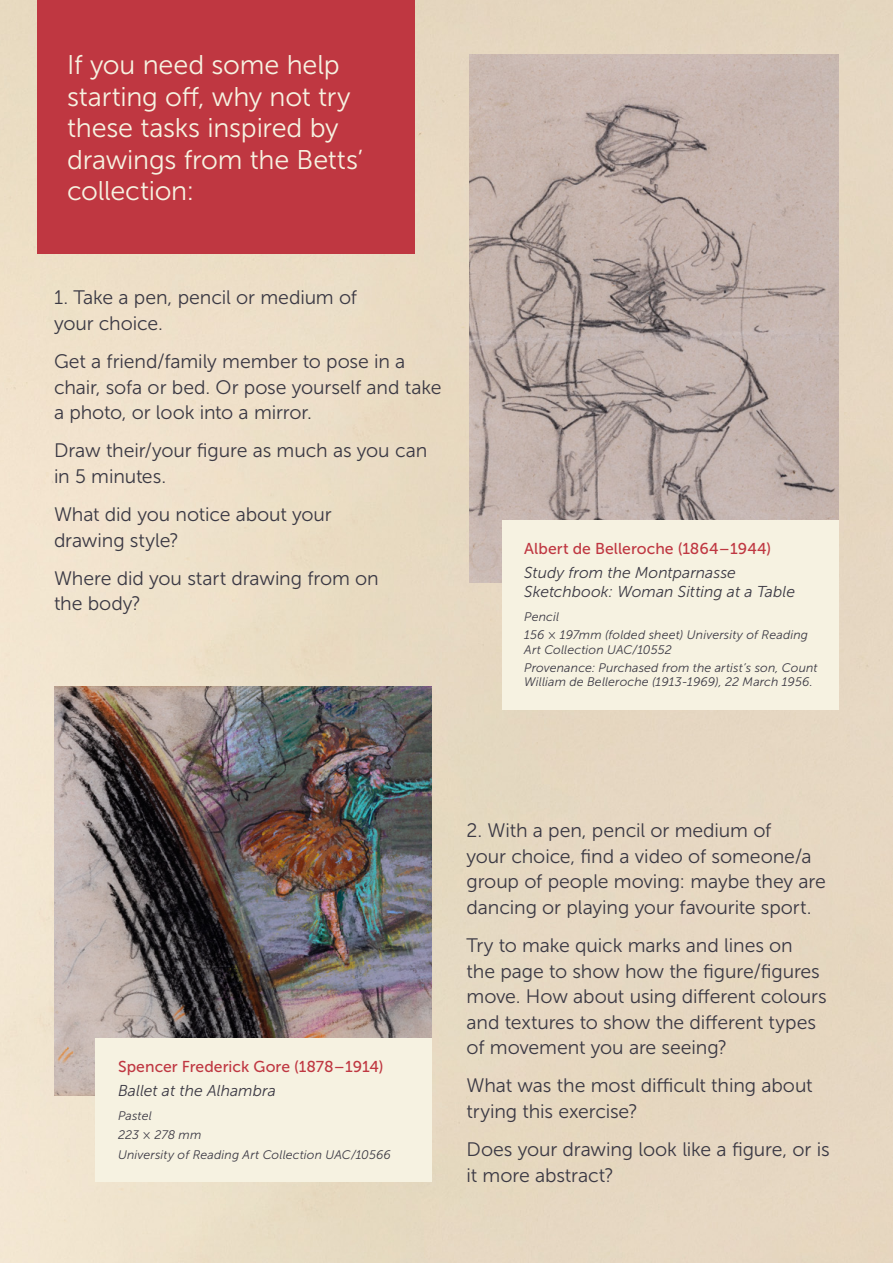
<style>
.page{position:relative;width:893px;height:1263px;background:#fff}
.page>*{position:absolute;margin:0;border:0;box-sizing:border-box;transform-origin:0 0}
.t1{font:27px/31.5px "Museo Sans 300";letter-spacing:-.01em;color:#f6f2e1}
.t2{font:19.5px/25.5px "Museo Sans 300";letter-spacing:-.005em;color:#3b3944}
.t3{font:italic 15.75px/19px "Museo Sans 300";color:#3b3944}
.t4{font:15.75px "Museo Sans 500";letter-spacing:.005em;color:#bf3741}
.t5{font:italic 12.3px/18px "Museo Sans 300";letter-spacing:.01em;color:#3b3944}
</style>
<div class="page">
<img style="left:0;top:0;width:893px;height:1263px">
<div style="left:38px;top:0;width:377px;height:253px;background:#bf3741"></div>
<img style="left:469px;top:54px;width:370px;height:529px">
<div style="left:503px;top:521px;width:336px;height:189px;background:#f6f2e1"></div>
<img style="left:54px;top:686px;width:377px;height:409px">
<div style="left:95px;top:1038px;width:336px;height:144px;background:#f6f2e1"></div>
<h1 class="t1" style="left:67px;top:49px;width:297px">If you need some help starting off, why not try these tasks inspired by drawings from the Betts’ collection:</h1>
<p class="t2" style="left:54px;top:285px;width:305px">1. Take a pen, pencil or medium of your choice.</p>
<p class="t2" style="left:54px;top:349px;width:389px">Get a friend/family member to pose in a chair, sofa or bed. Or pose yourself and take a photo, or look into a mirror.</p>
<p class="t2" style="left:54px;top:438px;width:375px">Draw their/your figure as much as you can in 5 minutes.</p>
<p class="t2" style="left:54px;top:502px;width:279px">What did you notice about your drawing style?</p>
<p class="t2" style="left:54px;top:565px;width:326px">Where did you start drawing from on the body?</p>
<p class="t4" style="left:524px;top:540px;width:249px">Albert de Belleroche (1864 – 1944)</p>
<p class="t3" style="left:524px;top:563px;width:272px">Study from the Montparnasse<br>Sketchbook: Woman Sitting at a Table</p>
<p class="t5" style="left:524px;top:608px;width:285px">Pencil<br>156 × 197mm (folded sheet) University of Reading</p>
<p class="t5" style="left:524px;top:640px;width:295px">Art Collection UAC/10552<br>Provenance: Purchased from the artist’s son, Count</p>
<p class="t5" style="left:524px;top:673px;width:290px">William de Belleroche (1913-1969), 22 March 1956.</p>
<p class="t4" style="left:118px;top:1058px;width:267px">Spencer Frederick Gore (1878 – 1914)</p>
<p class="t3" style="left:118px;top:1081px;width:159px">Ballet at the Alhambra</p>
<p class="t5" style="left:118px;top:1106px;width:275px;line-height:19.2px">Pastel<br>223 × 278 mm<br>University of Reading Art Collection UAC/10566</p>
<p class="t2" style="left:467px;top:818px;width:361px">2. With a pen, pencil or medium of<br>your choice, find a video of someone/a group of people moving: maybe they are dancing or playing your favourite sport.</p>
<p class="t2" style="left:467px;top:933px;width:362px">Try to make quick marks and lines on<br>the page to show how the figure/figures move. How about using different colours and textures to show the different types of movement you are seeing?</p>
<p class="t2" style="left:467px;top:1073px;width:348px">What was the most difficult thing about trying this exercise?</p>
<p class="t2" style="left:467px;top:1137px;width:365px">Does your drawing look like a figure, or is it more abstract?</p>
</div>
